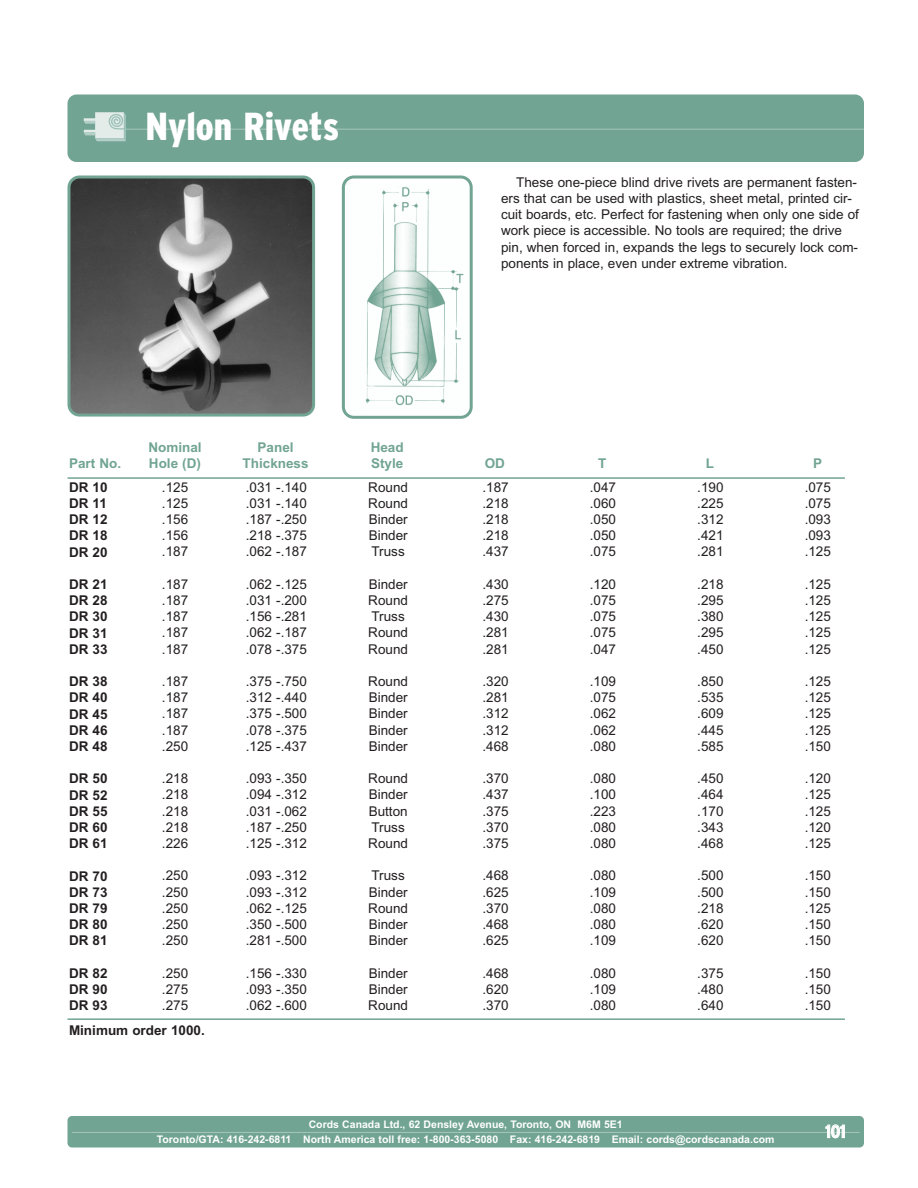
<style>
.page{position:relative;width:918px;height:1188px;background:#fff}
.page>*{position:absolute;margin:0;border:0;box-sizing:border-box;transform-origin:0 0}
.t1{font:900 condensed 39px "Interstate";color:#fff}
.t2{font:700 condensed 18px "Interstate";color:#fff}
.t3{font:13.5px/16.2px "Arial";color:#231f20;text-align:justify}
.t4{font:700 13.5px/16.2px "Arial";color:#231f20;text-align:justify}
.t5{font:700 13.5px/16.2px "Arial";color:#71a492}
.t6{font:700 10.5px/15px "Arial";color:#fff;text-align:center}
</style>
<div class="page">
<div style="left:68px;top:1116px;width:796px;height:32px;background:#71a492;border-radius:4px"></div>
<hr style="left:72px;top:1132px;width:788px;height:1px;background:#a3c3b8">
<svg style="left:68px;top:176px;width:247px;height:241px;background:#616362"></svg>
<svg style="left:342px;top:176px;width:131px;height:243px"></svg>
<hr style="left:68px;top:477px;width:777px;height:2px;background:#71a492">
<hr style="left:68px;top:1018px;width:777px;height:2px;background:#71a492">
<div style="left:68px;top:94px;width:796px;height:68px;background:#71a492;border-radius:9px"></div>
<hr style="left:122px;top:129px;width:742px;height:1px;background:#a3c3b8">
<svg style="left:84px;top:112px;width:42px;height:29px"></svg>
<h1 class="t1" style="left:146px;top:111px;width:195px">Nylon Rivets</h1>
<p class="t3" style="left:501px;top:175px;width:359px;text-align:left;text-indent:15px">These one-piece blind drive rivets are permanent fasten&shy;ers that can be used with plastics, sheet metal, printed cir&shy;cuit boards, etc. Perfect for fastening when only one side of work piece is accessible. No tools are required; the drive pin, when forced in, expands the legs to securely lock com&shy;ponents in place, even under extreme vibration.</p>
<p class="t5" style="left:69px;top:457px;width:54px">Part No.</p>
<p class="t5" style="left:148px;top:441px;width:55px">Nominal<br>Hole (D)</p>
<p class="t5" style="left:243px;top:441px;width:68px;text-align:center">Panel<br>Thickness</p>
<p class="t5" style="left:371px;top:441px;width:35px">Head<br>Style</p>
<p class="t5" style="left:485px;top:457px;width:22px">OD</p>
<p class="t5" style="left:598px;top:457px;width:10px">T</p>
<p class="t5" style="left:706px;top:457px;width:10px">L</p>
<p class="t5" style="left:813px;top:457px;width:11px">P</p>
<p class="t4" style="left:69px;top:480px;width:40px">DR 10<br>DR 11<br>DR 12<br>DR 18<br>DR 20</p>
<p class="t4" style="left:69px;top:578px;width:40px">DR 21<br>DR 28<br>DR 30<br>DR 31<br>DR 33</p>
<p class="t4" style="left:69px;top:675px;width:40px">DR 38<br>DR 40<br>DR 45<br>DR 46<br>DR 48</p>
<p class="t4" style="left:69px;top:772px;width:40px">DR 50<br>DR 52<br>DR 55<br>DR 60<br>DR 61</p>
<p class="t4" style="left:69px;top:869px;width:40px">DR 70<br>DR 73<br>DR 79<br>DR 80<br>DR 81</p>
<p class="t4" style="left:69px;top:966px;width:40px">DR 82<br>DR 90<br>DR 93</p>
<p class="t3" style="left:162px;top:480px;width:28px">.125 .125 .156 .156 .187</p>
<p class="t3" style="left:162px;top:577px;width:28px">.187 .187 .187 .187 .187</p>
<p class="t3" style="left:162px;top:675px;width:28px">.187 .187 .187 .187 .250</p>
<p class="t3" style="left:162px;top:772px;width:28px">.218 .218 .218 .218 .226</p>
<p class="t3" style="left:162px;top:869px;width:28px">.250 .250 .250 .250 .250</p>
<p class="t3" style="left:162px;top:966px;width:28px">.250 .275 .275</p>
<p class="t3" style="left:246px;top:480px;width:63px">.031 -.140 .031 -.140 .187 -.250 .218 -.375 .062 -.187</p>
<p class="t3" style="left:246px;top:577px;width:63px">.062 -.125 .031 -.200 .156 -.281 .062 -.187 .078 -.375</p>
<p class="t3" style="left:246px;top:674px;width:63px">.375 -.750 .312 -.440 .375 -.500 .078 -.375 .125 -.437</p>
<p class="t3" style="left:246px;top:772px;width:63px">.093 -.350 .094 -.312 .031 -.062 .187 -.250 .125 -.312</p>
<p class="t3" style="left:246px;top:869px;width:63px">.093 -.312 .093 -.312 .062 -.125 .350 -.500 .281 -.500</p>
<p class="t3" style="left:246px;top:966px;width:63px">.156 -.330 .093 -.350 .062 -.600</p>
<p class="t3" style="left:368px;top:480px;width:41px">Round Round Binder Binder Truss</p>
<p class="t3" style="left:368px;top:577px;width:41px;text-align:left">Binder<br>Round<br>Truss<br>Round<br>Round</p>
<p class="t3" style="left:368px;top:675px;width:41px">Round Binder Binder Binder Binder</p>
<p class="t3" style="left:368px;top:772px;width:41px;text-align:left">Round<br>Binder<br>Button<br>Truss<br>Round</p>
<p class="t3" style="left:368px;top:869px;width:41px;text-align:left">Truss<br>Binder<br>Round<br>Binder<br>Binder</p>
<p class="t3" style="left:368px;top:966px;width:41px">Binder Binder Round</p>
<p class="t3" style="left:482px;top:480px;width:28px">.187 .218 .218 .218 .437</p>
<p class="t3" style="left:482px;top:577px;width:28px">.430 .275 .430 .281 .281</p>
<p class="t3" style="left:482px;top:675px;width:28px">.320 .281 .312 .312 .468</p>
<p class="t3" style="left:482px;top:772px;width:28px">.370 .437 .375 .370 .375</p>
<p class="t3" style="left:482px;top:869px;width:28px">.468 .625 .370 .468 .625</p>
<p class="t3" style="left:482px;top:966px;width:28px">.468 .620 .370</p>
<p class="t3" style="left:590px;top:480px;width:28px">.047 .060 .050 .050 .075</p>
<p class="t3" style="left:590px;top:577px;width:28px">.120 .075 .075 .075 .047</p>
<p class="t3" style="left:590px;top:675px;width:28px">.109 .075 .062 .062 .080</p>
<p class="t3" style="left:590px;top:772px;width:28px">.080 .100 .223 .080 .080</p>
<p class="t3" style="left:590px;top:869px;width:28px">.080 .109 .080 .080 .109</p>
<p class="t3" style="left:590px;top:966px;width:28px">.080 .109 .080</p>
<p class="t3" style="left:697px;top:480px;width:28px">.190 .225 .312 .421 .281</p>
<p class="t3" style="left:697px;top:577px;width:28px">.218 .295 .380 .295 .450</p>
<p class="t3" style="left:697px;top:675px;width:28px">.850 .535 .609 .445 .585</p>
<p class="t3" style="left:697px;top:772px;width:28px">.450 .464 .170 .343 .468</p>
<p class="t3" style="left:697px;top:869px;width:28px">.500 .500 .218 .620 .620</p>
<p class="t3" style="left:697px;top:966px;width:28px">.375 .480 .640</p>
<p class="t3" style="left:805px;top:480px;width:28px">.075 .075 .093 .093 .125</p>
<p class="t3" style="left:805px;top:577px;width:28px">.125 .125 .125 .125 .125</p>
<p class="t3" style="left:805px;top:675px;width:28px">.125 .125 .125 .125 .150</p>
<p class="t3" style="left:805px;top:772px;width:28px">.120 .125 .125 .120 .125</p>
<p class="t3" style="left:805px;top:869px;width:28px">.150 .150 .125 .150 .150</p>
<p class="t3" style="left:805px;top:966px;width:28px">.150 .150 .150</p>
<p class="t4" style="left:69px;top:1024px;width:137px">Minimum order 1000.</p>
<p class="t6" style="left:157px;top:1118px;width:619px">Cords Canada Ltd., 62 Densley Avenue, Toronto, ON M6M 5E1<br>Toronto/GTA: 416-242-6811 North America toll free: 1-800-363-5080 Fax: 416-242-6819 Email: cords@cordscanada.com</p>
<h2 class="t2" style="left:825px;top:1124px;width:22px">101</h2>
</div>
